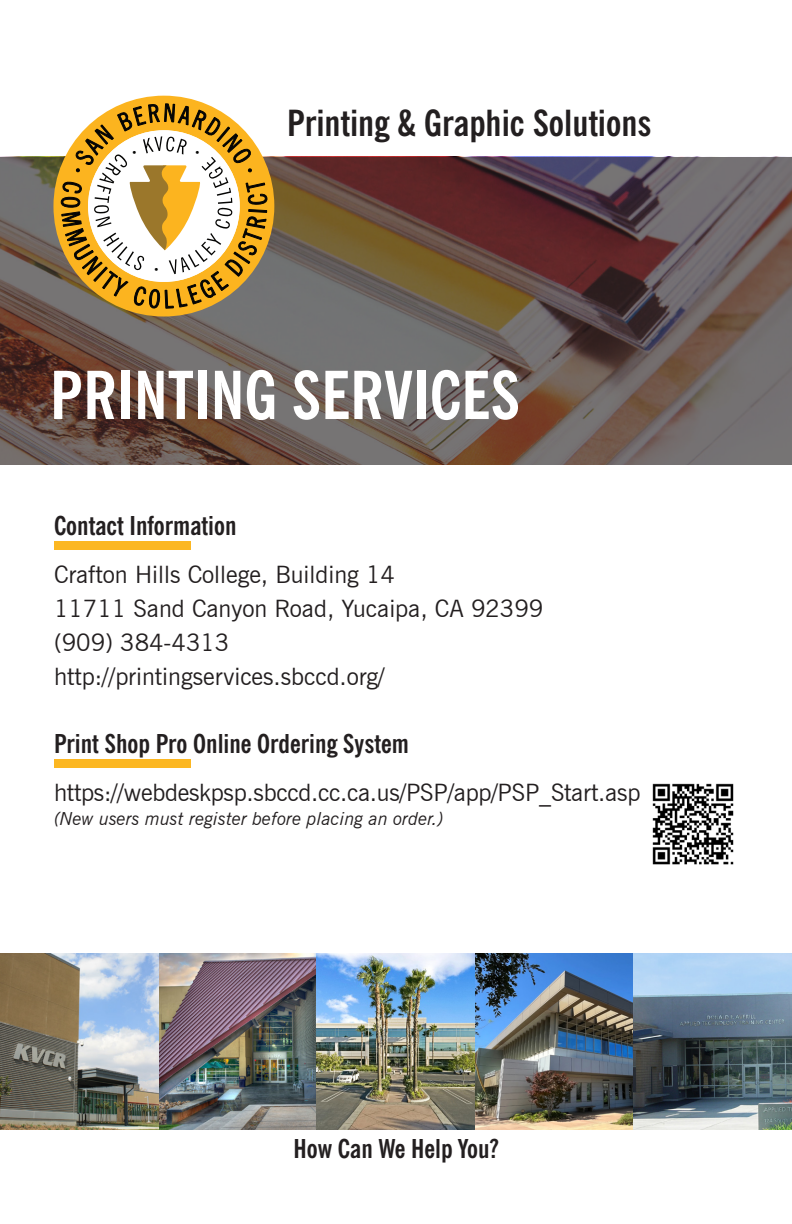
<style>
.page{position:relative;width:792px;height:1224px;background:#fff}
.page>*{position:absolute;margin:0;border:0;box-sizing:border-box;transform-origin:0 0}
.t1{font:700 condensed 66px "News Gothic BT";color:#fff}
.t2{font:700 condensed 36px "News Gothic BT";color:#231f20}
.t3{font:700 condensed 26px "News Gothic BT";color:#231f20}
.t4{font:24px "News Gothic BT";color:#231f20}
.t5{font:italic 18px "News Gothic BT";color:#231f20}
.t6{font:13.8px "Myriad Pro";color:#050504}
</style>
<div class="page">
<img style="left:0;top:953px;width:792px;height:177px">
<svg style="left:0;top:157px;width:792px;height:307px;background:#685751"></svg>
<img style="left:652px;top:783px;width:82px;height:82px">
<div style="left:54px;top:541px;width:136px;height:9px;background:#fcb722"></div>
<div style="left:54px;top:759px;width:136px;height:8px;background:#fcb722"></div>
<div style="left:53px;top:96px;width:221px;height:221px;background:#fcb41f;border-radius:50%"></div>
<svg style="left:60px;top:103px;width:208px;height:206px"></svg>
<p class="t6" style="left:132px;top:143px;width:5px">•</p>
<p class="t6" style="left:196px;top:143px;width:5px">•</p>
<p class="t6" style="left:155px;top:260px;width:5px">•</p>
<p class="t2" style="left:287px;top:101px;width:366px">Printing &amp; Graphic Solutions</p>
<p class="t1" style="left:50px;top:355px;width:472px">PRINTING SERVICES</p>
<p class="t3" style="left:54px;top:509px;width:184px">Contact Information</p>
<p class="t4" style="left:54px;top:559px;width:343px">Crafton Hills College, Building 14</p>
<p class="t4" style="left:54px;top:593px;width:491px">11711 Sand Canyon Road, Yucaipa, CA 92399</p>
<p class="t4" style="left:54px;top:627px;width:177px">(909) 384-4313</p>
<p class="t4" style="left:54px;top:661px;width:332px">http://printingservices.sbccd.org/</p>
<p class="t3" style="left:54px;top:727px;width:356px">Print Shop Pro Online Ordering System</p>
<p class="t4" style="left:54px;top:777px;width:588px">https://webdeskpsp.sbccd.cc.ca.us/PSP/app/PSP_Start.asp</p>
<p class="t5" style="left:54px;top:807px;width:391px">(New users must register before placing an order.)</p>
<p class="t3" style="left:293px;top:1132px;width:207px">How Can We Help You?</p>
</div>
